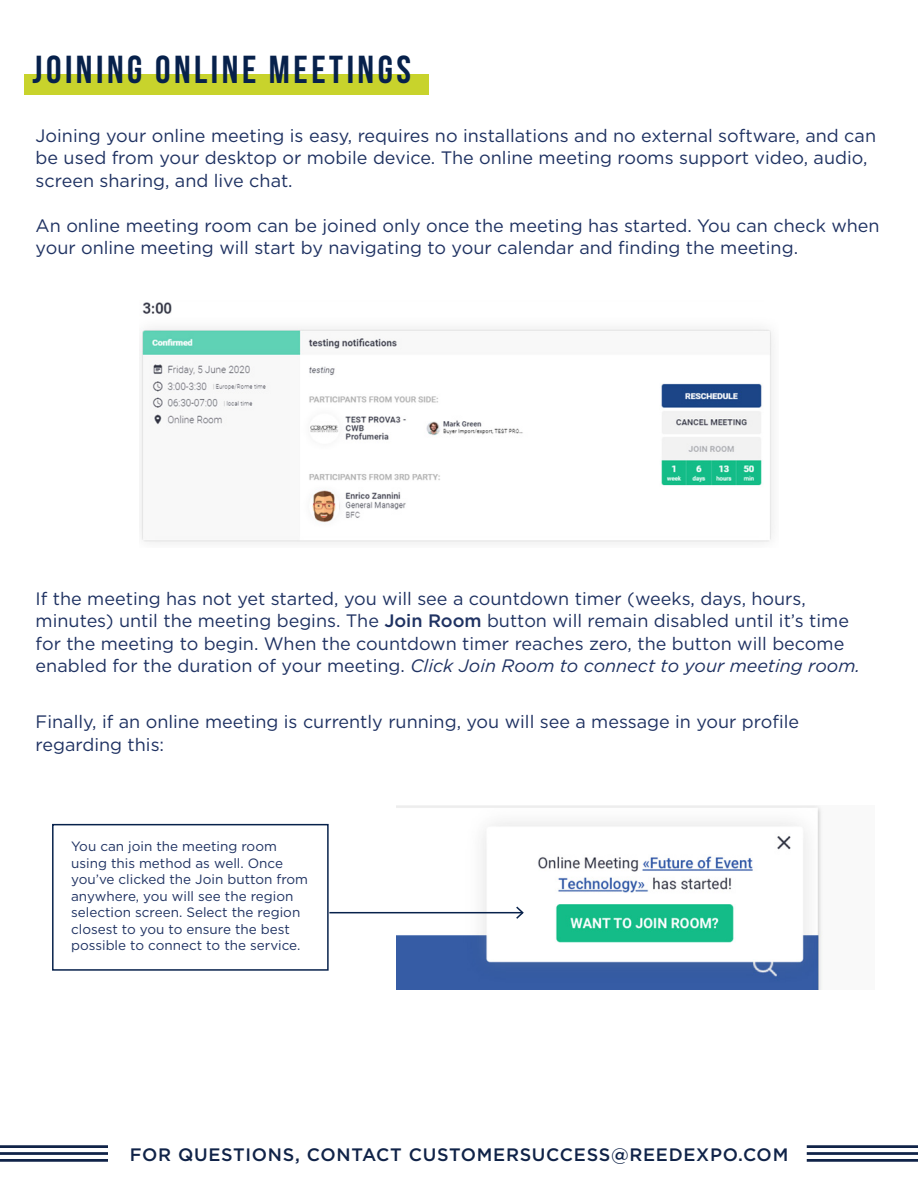
<style>
.page{position:relative;width:918px;height:1188px;background:#fff}
.page>*{position:absolute;margin:0;border:0;box-sizing:border-box;transform-origin:0 0}
.t1{font:700 39px "Bebas Neue";letter-spacing:.09em;color:#07214b}
.PGA_Body{font:18px/22.5px "Gotham";color:#1f3262}
.t2{font:500 18px "Gotham";letter-spacing:.04em;color:#102348}
.PGA_Caption_Body{font:13.5px/16.5px "Gotham";color:#1f3262}
.s1{font-weight:500}
.s2{font-style:italic}
</style>
<div class="page">
<hr style="left:0;top:1145px;width:108px;height:3px;background:#102348">
<hr style="left:0;top:1152px;width:108px;height:3px;background:#102348">
<hr style="left:0;top:1159px;width:108px;height:3px;background:#102348">
<hr style="left:807px;top:1145px;width:111px;height:3px;background:#102348">
<hr style="left:807px;top:1152px;width:111px;height:3px;background:#102348">
<hr style="left:807px;top:1159px;width:111px;height:3px;background:#102348">
<img style="left:139px;top:302px;width:634px;height:241px">
<img style="left:397px;top:806px;width:425px;height:183px">
<div style="left:52px;top:824px;width:277px;height:147px;border:2px solid #07214b"></div>
<hr style="left:329px;top:912px;width:194px;height:1px;background:#07214b">
<svg style="left:515px;top:905px;width:10px;height:15px"></svg>
<div style="left:24px;top:74px;width:405px;height:20px;background:#c8d32c"></div>
<p class="t1" style="left:33px;top:49px;width:380px">JOINING ONLINE MEETINGS</p>
<p class="PGA_Body" style="left:36px;top:124px;width:842px">Joining your online meeting is easy, requires no installations and no external software, and can be used from your desktop or mobile device. The online meeting rooms support video, audio, screen sharing, and live chat.</p>
<p class="PGA_Body" style="left:36px;top:214px;width:846px">An online meeting room can be joined only once the meeting has started. You can check when your online meeting will start by navigating to your calendar and finding the meeting.</p>
<p class="PGA_Body" style="left:36px;top:587px;width:826px">If the meeting has not yet started, you will see a countdown timer (weeks, days, hours, minutes) until the meeting begins. The <span class="s1">Join Room</span> button will remain disabled until it’s time for the meeting to begin. When the countdown timer reaches zero, the button will become enabled for the duration of your meeting. <span class="s2">Click Join Room to connect to your meeting room.</span></p>
<p class="PGA_Body" style="left:36px;top:710px;width:765px">Finally, if an online meeting is currently running, you will see a message in your profile regarding this:</p>
<p class="PGA_Caption_Body" style="left:71px;top:838px;width:239px">You can join the meeting room using this method as well. Once you’ve clicked the Join button from anywhere, you will see the region selection screen. Select the region closest to you to ensure the best possible to connect to the service.</p>
<p class="t2" style="left:130px;top:1143px;width:660px">FOR QUESTIONS, CONTACT CUSTOMERSUCCESS@REEDEXPO.COM</p>
</div>
